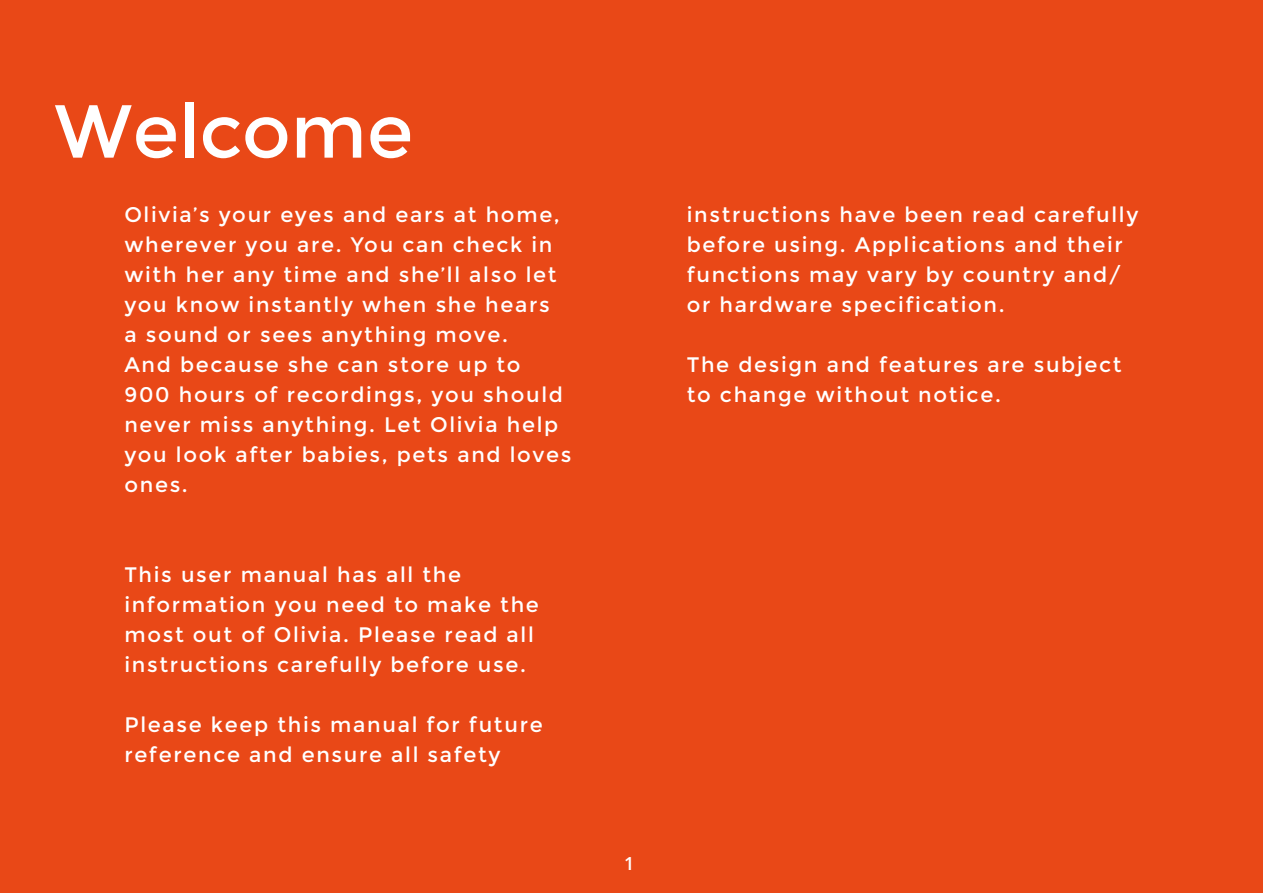
<style>
.page{position:relative;width:1263px;height:893px;background:#e94817}
.page>*{position:absolute;margin:0;border:0;box-sizing:border-box;transform-origin:0 0}
.t1{font:75px "Montserrat";color:#fff}
.t2{font:21px/30px "Montserrat";letter-spacing:.08em;color:#fff}
.t3{font:600 18px "Open Sans";color:#fff}
</style>
<div class="page">
<h1 class="t1" style="left:54px;top:88px;width:361px">Welcome</h1>
<p class="t2" style="left:124px;top:200px;width:449px">Olivia’s your eyes and ears at home, wherever you are. You can check in with her any time and she’ll also let you know instantly when she hears<br>a sound or sees anything move.<br>And because she can store up to<br>900 hours of recordings, you should never miss anything. Let Olivia help you look after babies, pets and loves ones.</p>
<p class="t2" style="left:124px;top:560px;width:416px">This user manual has all the information you need to make the most out of Olivia. Please read all instructions carefully before use.</p>
<p class="t2" style="left:124px;top:710px;width:420px">Please keep this manual for future reference and ensure all safety</p>
<p class="t3" style="left:624px;top:851px;width:12px">1</p>
<p class="t2" style="left:687px;top:200px;width:453px">instructions have been read carefully before using. Applications and their functions may vary by country and/ or hardware specification.</p>
<p class="t2" style="left:687px;top:350px;width:436px">The design and features are subject to change without notice.</p>
</div>
